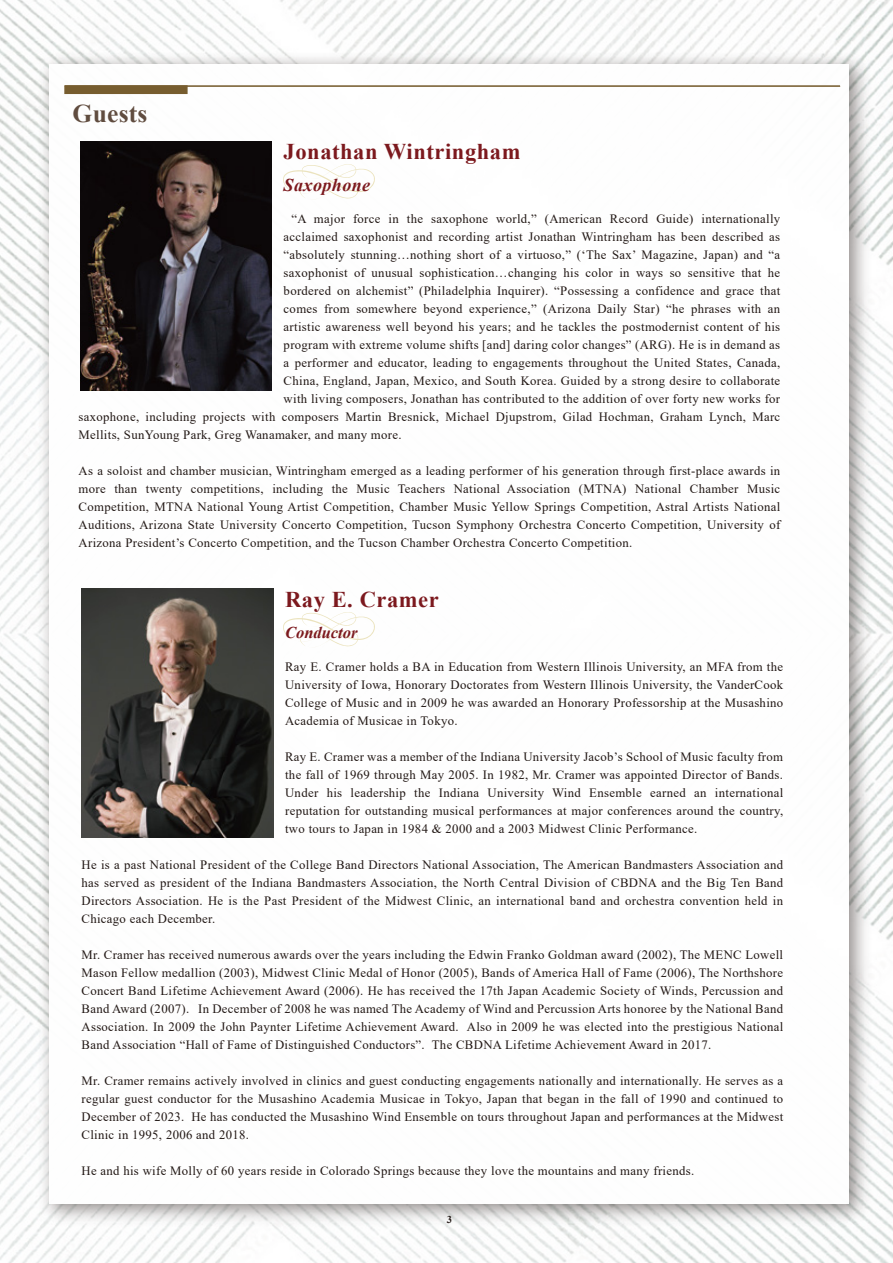
<style>
.page{position:relative;width:893px;height:1263px;background:#fff}
.page>*{position:absolute;margin:0;border:0;box-sizing:border-box;transform-origin:0 0}
.t1{font:700 25.5px "Times New Roman";letter-spacing:.01em;color:#604c3f}
.t2{font:700 22.5px "Times New Roman";letter-spacing:.025em;color:#7c191e}
.t3{font:italic 700 18px "Times New Roman";letter-spacing:.025em;color:#7c191e}
.t4{font:italic 700 16.5px "Times New Roman";color:#7c191e}
.t5{font:12.75px/18px "Times New Roman";letter-spacing:.025em;color:#221815;text-align:justify}
</style>
<div class="page">
<img style="left:0;top:0;width:893px;height:1263px">
<img style="left:31px;top:45px;width:846px;height:1187px">
<div style="left:50px;top:64px;width:799px;height:1139px;background:#fff"></div>
<svg style="left:283px;top:164px;width:92px;height:35px"></svg>
<svg style="left:283px;top:612px;width:92px;height:35px"></svg>
<hr style="left:65px;top:85px;width:775px;height:2px;background:#775d2f">
<div style="left:64px;top:85px;width:124px;height:9px;background:#775d2f;border:2px solid #775d2f"></div>
<img style="left:82px;top:589px;width:191px;height:248px">
<img style="left:80px;top:141px;width:192px;height:249px">
<h1 class="t1" style="left:73px;top:95px;width:76px">Guests</h1>
<h2 class="t2" style="left:284px;top:135px;width:238px">Jonathan Wintringham</h2>
<h3 class="t3" style="left:284px;top:173px;width:88px">Saxophone</h3>
<p class="t5" style="left:291px;top:209px;width:490px">“A major force in the saxophone world,” (American Record Guide) internationally</p>
<p class="t5" style="left:284px;top:227px;width:498px">acclaimed saxophonist and recording artist Jonathan Wintringham has been described as</p>
<p class="t5" style="left:284px;top:245px;width:498px">“absolutely stunning…nothing short of a virtuoso,” (‘The Sax’ Magazine, Japan) and “a</p>
<p class="t5" style="left:284px;top:263px;width:498px">saxophonist of unusual sophistication…changing his color in ways so sensitive that he</p>
<p class="t5" style="left:284px;top:281px;width:498px">bordered on alchemist” (Philadelphia Inquirer). “Possessing a confidence and grace that</p>
<p class="t5" style="left:284px;top:299px;width:498px">comes from somewhere beyond experience,” (Arizona Daily Star) “he phrases with an</p>
<p class="t5" style="left:284px;top:317px;width:498px">artistic awareness well beyond his years; and he tackles the postmodernist content of his</p>
<p class="t5" style="left:284px;top:335px;width:498px">program with extreme volume shifts [and] daring color changes” (ARG). He is in demand as</p>
<p class="t5" style="left:284px;top:353px;width:498px">a performer and educator, leading to engagements throughout the United States, Canada,</p>
<p class="t5" style="left:284px;top:371px;width:498px">China, England, Japan, Mexico, and South Korea. Guided by a strong desire to collaborate</p>
<p class="t5" style="left:284px;top:389px;width:498px">with living composers, Jonathan has contributed to the addition of over forty new works for</p>
<p class="t5" style="left:79px;top:407px;width:703px">saxophone, including projects with composers Martin Bresnick, Michael Djupstrom, Gilad Hochman, Graham Lynch, Marc</p>
<p class="t5" style="left:79px;top:425px;width:324px">Mellits, SunYoung Park, Greg Wanamaker, and many more.</p>
<p class="t5" style="left:79px;top:461px;width:703px">As a soloist and chamber musician, Wintringham emerged as a leading performer of his generation through first-place awards in more than twenty competitions, including the Music Teachers National Association (MTNA) National Chamber Music Competition, MTNA National Young Artist Competition, Chamber Music Yellow Springs Competition, Astral Artists National Auditions, Arizona State University Concerto Competition, Tucson Symphony Orchestra Concerto Competition, University of Arizona President’s Concerto Competition, and the Tucson Chamber Orchestra Concerto Competition.</p>
<h2 class="t2" style="left:285px;top:584px;width:155px">Ray E. Cramer</h2>
<p class="t4" style="left:285px;top:621px;width:74px">Conductor</p>
<p class="t5" style="left:285px;top:658px;width:500px">Ray E. Cramer holds a BA in Education from Western Illinois University, an MFA from the University of Iowa, Honorary Doctorates from Western Illinois University, the VanderCook College of Music and in 2009 he was awarded an Honorary Professorship at the Musashino Academia of Musicae in Tokyo.</p>
<p class="t5" style="left:285px;top:748px;width:500px">Ray E. Cramer was a member of the Indiana University Jacob’s School of Music faculty from the fall of 1969 through May 2005. In 1982, Mr. Cramer was appointed Director of Bands.<br>Under his leadership the Indiana University Wind Ensemble earned an international reputation for outstanding musical performances at major conferences around the country, two tours to Japan in 1984 &amp; 2000 and a 2003 Midwest Clinic Performance.</p>
<p class="t5" style="left:82px;top:856px;width:703px">He is a past National President of the College Band Directors National Association, The American Bandmasters Association and has served as president of the Indiana Bandmasters Association, the North Central Division of CBDNA and the Big Ten Band Directors Association. He is the Past President of the Midwest Clinic, an international band and orchestra convention held in Chicago each December.</p>
<p class="t5" style="left:82px;top:946px;width:703px">Mr. Cramer has received numerous awards over the years including the Edwin Franko Goldman award (2002), The MENC Lowell Mason Fellow medallion (2003), Midwest Clinic Medal of Honor (2005), Bands of America Hall of Fame (2006), The Northshore Concert Band Lifetime Achievement Award (2006). He has received the 17th Japan Academic Society of Winds, Percussion and Band Award (2007). In December of 2008 he was named The Academy of Wind and Percussion Arts honoree by the National Band Association. In 2009 the John Paynter Lifetime Achievement Award. Also in 2009 he was elected into the prestigious National Band Association “Hall of Fame of Distinguished Conductors”. The CBDNA Lifetime Achievement Award in 2017.</p>
<p class="t5" style="left:82px;top:1072px;width:703px">Mr. Cramer remains actively involved in clinics and guest conducting engagements nationally and internationally. He serves as a regular guest conductor for the Musashino Academia Musicae in Tokyo, Japan that began in the fall of 1990 and continued to December of 2023. He has conducted the Musashino Wind Ensemble on tours throughout Japan and performances at the Midwest Clinic in 1995, 2006 and 2018.</p>
<p class="t5" style="left:82px;top:1162px;width:614px">He and his wife Molly of 60 years reside in Colorado Springs because they love the mountains and many friends.</p>
</div>
